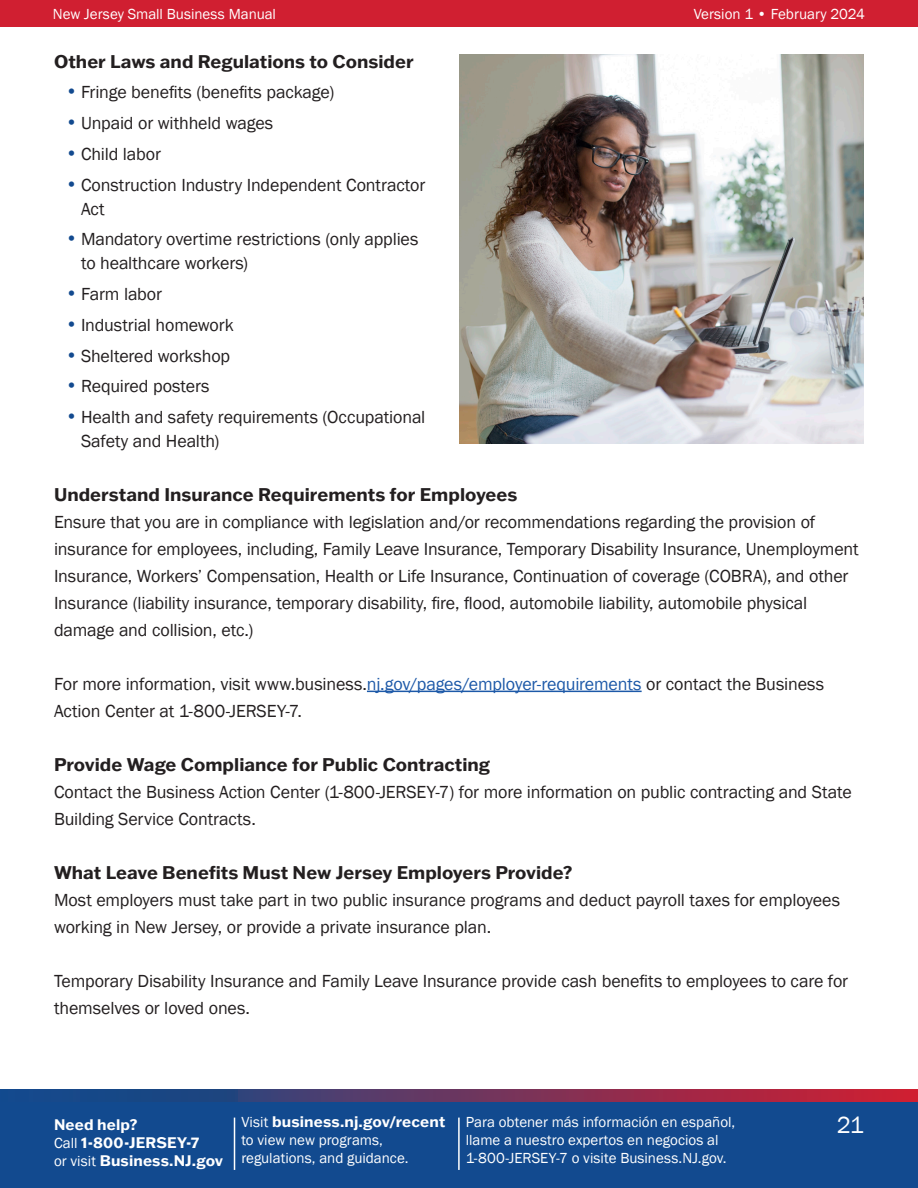
<style>
.page{position:relative;width:918px;height:1188px;background:#fff}
.page>*{position:absolute;margin:0;border:0;box-sizing:border-box;transform-origin:0 0}
.t1{font:24px "Franklin Gothic";color:#fff}
.Body_Copy{font:18px/27px "Franklin Gothic";letter-spacing:-.01em;color:#231f20}
.Body_Copy-2{font:700 18px "Franklin Gothic ATF";color:#231f20}
.t2{font:15px/18px "Franklin Gothic";color:#fff}
.t3{font:700 15px/18px "Franklin Gothic ATF";letter-spacing:.01em;color:#fff}
.s1{color:#124a8f}
.s2{color:#1d59a8}
.s3{font-family:"Franklin Gothic";font-weight:400}
</style>
<div class="page">
<div style="left:0;top:1101px;width:918px;height:87px;background:#124a8f"></div>
<div style="left:0;top:0;width:918px;height:27px;background:#d01f31"></div>
<svg style="left:0;top:1090px;width:918px;height:12px;background:#693560"></svg>
<hr style="left:234px;top:1118px;width:1px;height:52px;background:#fff">
<hr style="left:458px;top:1118px;width:2px;height:52px;background:#fff">
<hr style="left:367px;top:691px;width:275px;height:1px;background:#1d59a8">
<img style="left:460px;top:54px;width:404px;height:390px">
<p class="t2" style="left:53px;top:5px;width:225px">New Jersey Small Business Manual</p>
<p class="t2" style="left:694px;top:5px;width:173px">Version 1 • February 2024</p>
<p class="Body_Copy-2" style="left:54px;top:49px;width:361px">Other Laws and Regulations to Consider</p>
<p class="Body_Copy" style="left:68px;top:79px;width:268px"><span class="s1">•</span> Fringe benefits (benefits package)</p>
<p class="Body_Copy" style="left:68px;top:110px;width:207px"><span class="s1">•</span> Unpaid or withheld wages</p>
<p class="Body_Copy" style="left:68px;top:141px;width:95px"><span class="s1">•</span> Child labor</p>
<p class="Body_Copy" style="left:81px;top:173px;width:346px;line-height:24px;text-indent:-14px"><span class="s1">•</span> Construction Industry Independent Contractor<br>Act</p>
<p class="Body_Copy" style="left:81px;top:228px;width:339px;line-height:24px;text-indent:-14px"><span class="s1">•</span> Mandatory overtime restrictions (only applies to healthcare workers)</p>
<p class="Body_Copy" style="left:68px;top:281px;width:96px"><span class="s1">•</span> Farm labor</p>
<p class="Body_Copy" style="left:68px;top:312px;width:168px"><span class="s1">•</span> Industrial homework</p>
<p class="Body_Copy" style="left:68px;top:342px;width:164px"><span class="s1">•</span> Sheltered workshop</p>
<p class="Body_Copy" style="left:68px;top:373px;width:144px"><span class="s1">•</span> Required posters</p>
<p class="Body_Copy" style="left:81px;top:405px;width:346px;line-height:24px;text-indent:-14px"><span class="s1">•</span> Health and safety requirements (Occupational<br>Safety and Health)</p>
<p class="Body_Copy-2" style="left:54px;top:482px;width:465px">Understand Insurance Requirements for Employees</p>
<p class="Body_Copy" style="left:54px;top:509px;width:806px">Ensure that you are in compliance with legislation and/or recommendations regarding the provision of insurance for employees, including, Family Leave Insurance, Temporary Disability Insurance, Unemployment Insurance, Workers’ Compensation, Health or Life Insurance, Continuation of coverage (COBRA), and other Insurance (liability insurance, temporary disability, fire, flood, automobile liability, automobile physical damage and collision, etc.)</p>
<p class="Body_Copy" style="left:54px;top:671px;width:772px">For more information, visit www.business.<span class="s2">nj.gov/pages/employer-requirements</span> or contact the Business<br>Action Center at 1-800-JERSEY-7.</p>
<p class="Body_Copy-2" style="left:54px;top:752px;width:438px">Provide Wage Compliance for Public Contracting</p>
<p class="Body_Copy" style="left:54px;top:779px;width:799px">Contact the Business Action Center (1-800-JERSEY-7) for more information on public contracting and State<br>Building Service Contracts.</p>
<p class="Body_Copy-2" style="left:54px;top:860px;width:520px">What Leave Benefits Must New Jersey Employers Provide?</p>
<p class="Body_Copy" style="left:54px;top:887px;width:788px">Most employers must take part in two public insurance programs and deduct payroll taxes for employees working in New Jersey, or provide a private insurance plan.</p>
<p class="Body_Copy" style="left:54px;top:968px;width:796px">Temporary Disability Insurance and Family Leave Insurance provide cash benefits to employees to care for themselves or loved ones.</p>
<p class="t3" style="left:54px;top:1115px;width:171px">Need help?<br><span class="s3">Call</span> 1-800-JERSEY-7<br><span class="s3">or visit</span> Business.NJ.gov</p>
<p class="t2" style="left:466px;top:1113px;width:271px">Para obtener más información en español, llame a nuestro expertos en negocios al<br>1-800-JERSEY-7 o visite Business.NJ.gov.</p>
<p class="t3" style="left:241px;top:1113px;width:205px"><span class="s3">Visit</span> business.nj.gov/recent</p>
<p class="t2" style="left:241px;top:1132px;width:169px">to view new programs, regulations, and guidance.</p>
<h1 class="t1" style="left:837px;top:1110px;width:29px">21</h1>
</div>
